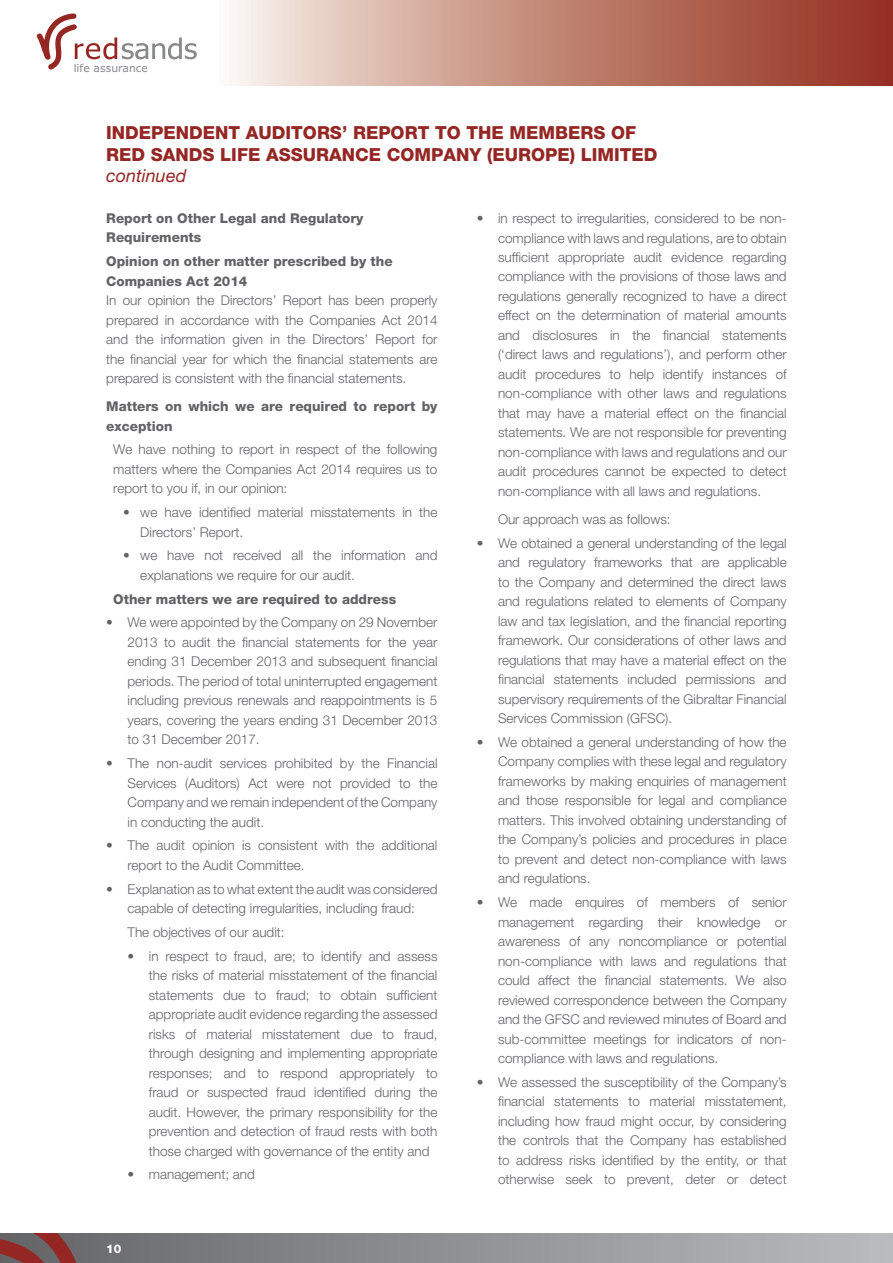
<style>
.page{position:relative;width:893px;height:1263px;background:#fff}
.page>*{position:absolute;margin:0;border:0;box-sizing:border-box;transform-origin:0 0}
.t1{font:800 18px/21.6px "Helvetica Neue";color:#942723}
.t2{font:italic 18px "Helvetica Neue";color:#942723}
.t3{font:300 13.5px/19.5px "Helvetica Neue";color:#636366;text-align:justify}
.t4{font:800 13.5px/19.5px "Helvetica Neue";color:#636366}
.t5{font:800 12px "Helvetica Neue";color:#fff}
.t6{font:10.8px "Verdana";color:#87898c}
</style>
<div class="page">
<svg style="left:102px;top:1233px;width:791px;height:30px;background:#939498"></svg>
<svg style="left:0;top:1233px;width:102px;height:30px;background:#785152"></svg>
<svg style="left:232px;top:0;width:661px;height:85px;background:#c2897a"></svg>
<svg style="left:37px;top:13px;width:160px;height:57px"></svg>
<p class="t6" style="left:74px;top:61px;width:76px">life assurance</p>
<h1 class="t1" style="left:106px;top:122px;width:553px">INDEPENDENT AUDITORS’ REPORT TO THE MEMBERS OF<br>RED SANDS LIFE ASSURANCE COMPANY (EUROPE) LIMITED</h1>
<h1 class="t2" style="left:106px;top:165px;width:82px">continued</h1>
<p class="t4" style="left:106px;top:208px;width:259px">Report on Other Legal and Regulatory<br>Requirements</p>
<p class="t4" style="left:106px;top:252px;width:288px">Opinion on other matter prescribed by the<br>Companies Act 2014</p>
<p class="t3" style="left:106px;top:290px;width:333px">In our opinion the Directors’ Report has been properly prepared in accordance with the Companies Act 2014 and the information given in the Directors’ Report for the financial year for which the financial statements are prepared is consistent with the financial statements.</p>
<p class="t4" style="left:106px;top:397px;width:333px">Matters on which we are required to report by exception</p>
<p class="t3" style="left:113px;top:440px;width:326px">We have nothing to report in respect of the following matters where the Companies Act 2014 requires us to report to you if, in our opinion:</p>
<p class="t3" style="left:140px;top:502px;width:299px;text-indent:-17px">• we have identified material misstatements in the<br>Directors’ Report.</p>
<p class="t3" style="left:140px;top:546px;width:299px;text-indent:-17px">• we have not received all the information and explanations we require for our audit.</p>
<p class="t4" style="left:113px;top:589px;width:284px">Other matters we are required to address</p>
<p class="t3" style="left:128px;top:612px;width:311px;text-indent:-21px">• We were appointed by the Company on 29 November 2013 to audit the financial statements for the year ending 31 December 2013 and subsequent financial periods. The period of total uninterrupted engagement including previous renewals and reappointments is 5 years, covering the years ending 31 December 2013 to 31 December 2017.</p>
<p class="t3" style="left:128px;top:753px;width:311px;text-indent:-21px">• The non-audit services prohibited by the Financial Services (Auditors) Act were not provided to the Company and we remain independent of the Company in conducting the audit.</p>
<p class="t3" style="left:128px;top:835px;width:311px;text-indent:-21px">• The audit opinion is consistent with the additional report to the Audit Committee.</p>
<p class="t3" style="left:106px;top:879px;width:333px;text-align:center">• Explanation as to what extent the audit was considered capable of detecting irregularities, including fraud:</p>
<p class="t3" style="left:128px;top:922px;width:159px">The objectives of our audit:</p>
<p class="t3" style="left:149px;top:946px;width:290px;text-indent:-21px">• in respect to fraud, are; to identify and assess the risks of material misstatement of the financial statements due to fraud; to obtain sufficient appropriate audit evidence regarding the assessed risks of material misstatement due to fraud, through designing and implementing appropriate responses; and to respond appropriately to fraud or suspected fraud identified during the audit. However, the primary responsibility for the prevention and detection of fraud rests with both those charged with governance of the entity and</p>
<p class="t3" style="left:128px;top:1164px;width:129px">• management; and</p>
<p class="t3" style="left:498px;top:208px;width:290px;text-indent:-21px">• in respect to irregularities, considered to be non&shy;compliance with laws and regulations, are to obtain sufficient appropriate audit evidence regarding compliance with the provisions of those laws and regulations generally recognized to have a direct effect on the determination of material amounts and disclosures in the financial statements (‘direct laws and regulations’), and perform other audit procedures to help identify instances of non-compliance with other laws and regulations that may have a material effect on the financial statements. We are not responsible for preventing non-compliance with laws and regulations and our audit procedures cannot be expected to detect non-compliance with all laws and regulations.</p>
<p class="t3" style="left:498px;top:509px;width:174px">Our approach was as follows:</p>
<p class="t3" style="left:498px;top:533px;width:290px;text-indent:-21px">• We obtained a general understanding of the legal and regulatory frameworks that are applicable to the Company and determined the direct laws and regulations related to elements of Company law and tax legislation, and the financial reporting framework. Our considerations of other laws and regulations that may have a material effect on the financial statements included permissions and supervisory requirements of the Gibraltar Financial Services Commission (GFSC).</p>
<p class="t3" style="left:498px;top:732px;width:290px;text-indent:-21px">• We obtained a general understanding of how the Company complies with these legal and regulatory frameworks by making enquiries of management and those responsible for legal and compliance matters. This involved obtaining understanding of the Company’s policies and procedures in place to prevent and detect non-compliance with laws and regulations.</p>
<p class="t3" style="left:498px;top:892px;width:290px;text-indent:-21px">• We made enquires of members of senior management regarding their knowledge or awareness of any noncompliance or potential non-compliance with laws and regulations that could affect the financial statements. We also reviewed correspondence between the Company and the GFSC and reviewed minutes of Board and sub-committee meetings for indicators of non&shy;compliance with laws and regulations.</p>
<p class="t3" style="left:498px;top:1072px;width:290px;text-indent:-21px">• We assessed the susceptibility of the Company’s financial statements to material misstatement, including how fraud might occur, by considering the controls that the Company has established to address risks identified by the entity, or that otherwise seek to prevent, deter or detect</p>
<p class="t5" style="left:106px;top:1241px;width:17px">10</p>
</div>
